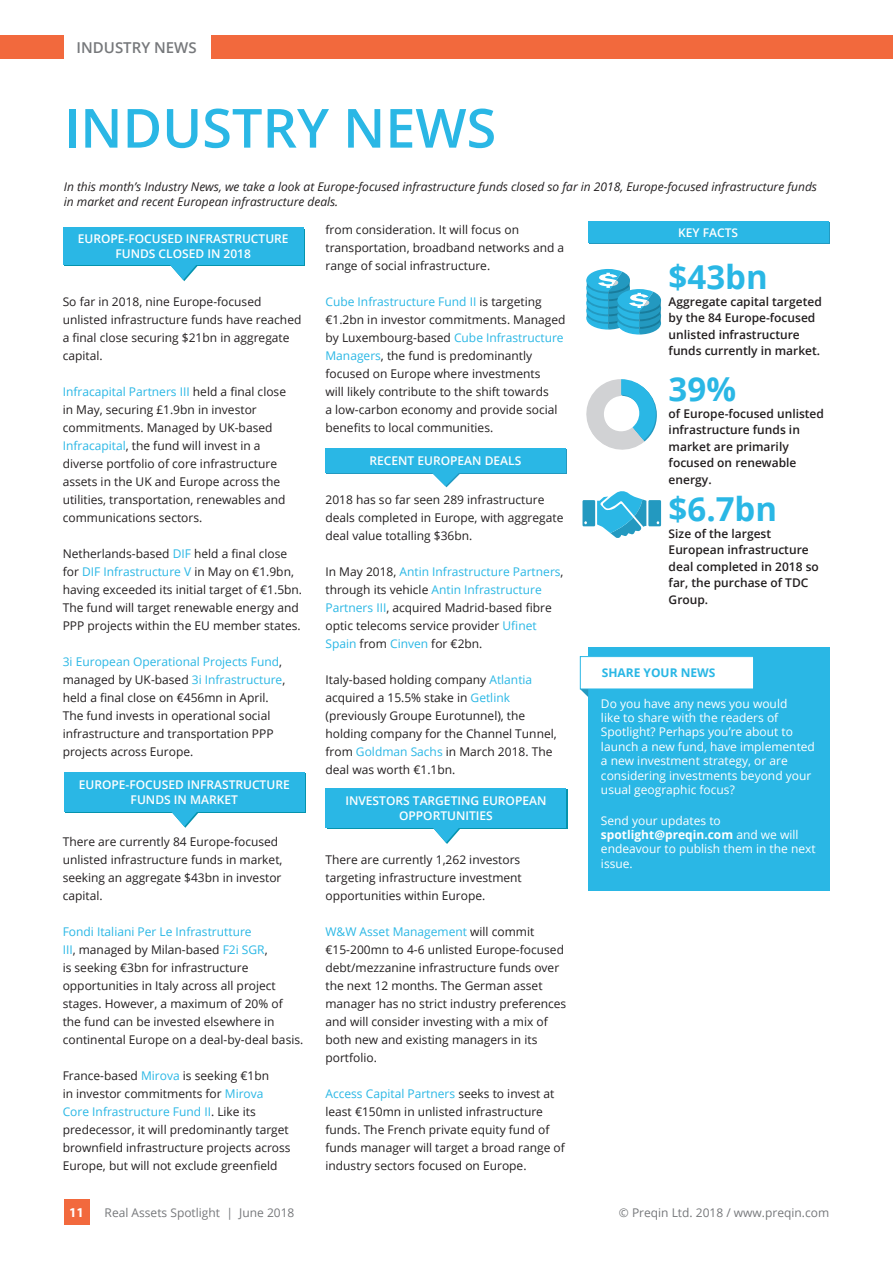
<style>
.page{position:relative;width:893px;height:1263px;background:#fff}
.page>*{position:absolute;margin:0;border:0;box-sizing:border-box;transform-origin:0 0}
.Body_Header_Left{font:600 54px "Open Sans";color:#2ab7e5}
.Body_Text{font:700 33px "Open Sans";color:#2ab7e5}
.t1{font:600 15px "Open Sans";color:#76787b}
.t2{font:700 13.5px "Myriad Pro";color:#fff}
.t3{font:12px/18px "Open Sans";color:#231f20}
.t4{font:12px/14.4px "Open Sans";color:#fff}
.Body_Text-2{font:600 12px/16.5px "Open Sans";color:#231f20}
.t5{font:italic 12px/14.4px "Open Sans";color:#231f20}
.t6{font:600 12px/15px "Open Sans";color:#fff;text-align:center}
.t7{font:12px "Open Sans";color:#76787b}
.t8{font:700 12px "Open Sans";color:#2ab7e5}
.s1{color:#2ab7e5}
.s2{font-weight:700}
</style>
<div class="page">
<div style="left:0;top:35px;width:893px;height:23px;background:#f2693d"></div>
<div style="left:64px;top:32px;width:146px;height:30px;background:#fff"></div>
<div style="left:64px;top:1199px;width:25px;height:26px;background:#f2693d"></div>
<div style="left:588px;top:647px;width:241px;height:244px;background:#2ab7e5"></div>
<div style="left:580px;top:657px;width:173px;height:32px;background:#fff"></div>
<div style="left:580px;top:656px;width:174px;height:33px;border:1px solid #2ab7e5"></div>
<svg style="left:580px;top:689px;width:8px;height:8px"></svg>
<svg style="left:586px;top:269px;width:75px;height:65px"></svg>
<div style="left:64px;top:229px;width:241px;height:37px;background:#0593ad"></div>
<div style="left:63px;top:227px;width:241px;height:38px;background:#2ab7e5"></div>
<svg style="left:170px;top:265px;width:28px;height:16px"></svg>
<div style="left:326px;top:450px;width:241px;height:24px;background:#2399c0"></div>
<div style="left:325px;top:449px;width:241px;height:24px;background:#2ab7e5"></div>
<svg style="left:432px;top:473px;width:28px;height:14px"></svg>
<div style="left:327px;top:789px;width:240px;height:40px;background:#0593ad"></div>
<div style="left:325px;top:788px;width:241px;height:40px;background:#2ab7e5"></div>
<svg style="left:433px;top:828px;width:27px;height:16px"></svg>
<div style="left:589px;top:223px;width:241px;height:21px;background:#2399c0"></div>
<div style="left:588px;top:222px;width:241px;height:21px;background:#2ab7e5"></div>
<svg style="left:582px;top:491px;width:79px;height:47px"></svg>
<div style="left:65px;top:773px;width:241px;height:40px;background:#2ab7e5"></div>
<div style="left:64px;top:772px;width:241px;height:39px;background:#2ab7e5"></div>
<svg style="left:166px;top:812px;width:37px;height:16px"></svg>
<svg style="left:586px;top:379px;width:71px;height:71px"></svg>
<p class="t1" style="left:77px;top:37px;width:122px">INDUSTRY NEWS</p>
<p class="Body_Header_Left" style="left:64px;top:91px;width:434px">INDUSTRY NEWS</p>
<p class="t5" style="left:64px;top:179px;width:755px">In this month’s Industry News, we take a look at Europe-focused infrastructure funds closed so far in 2018, Europe-focused infrastructure funds in market and recent European infrastructure deals.</p>
<p class="t6" style="left:78px;top:231px;width:212px">EUROPE-FOCUSED INFRASTRUCTURE<br>FUNDS CLOSED IN 2018</p>
<p class="t3" style="left:63px;top:292px;width:240px">So far in 2018, nine Europe-focused unlisted infrastructure funds have reached a final close securing $21bn in aggregate capital.</p>
<p class="t3" style="left:63px;top:382px;width:225px"><span class="s1">Infracapital Partners III</span> held a final close in May, securing £1.9bn in investor commitments. Managed by UK-based <span class="s1">Infracapital</span>, the fund will invest in a diverse portfolio of core infrastructure assets in the UK and Europe across the utilities, transportation, renewables and communications sectors.</p>
<p class="t3" style="left:63px;top:544px;width:241px">Netherlands-based <span class="s1">DIF</span> held a final close for <span class="s1">DIF Infrastructure V</span> in May on €1.9bn, having exceeded its initial target of €1.5bn.<br>The fund will target renewable energy and PPP projects within the EU member states.</p>
<p class="t3" style="left:63px;top:652px;width:224px"><span class="s1">3i European Operational Projects Fund</span>, managed by UK-based <span class="s1">3i Infrastructure</span>, held a final close on €456mn in April.<br>The fund invests in operational social infrastructure and transportation PPP projects across Europe.</p>
<p class="t6" style="left:79px;top:777px;width:212px">EUROPE-FOCUSED INFRASTRUCTURE<br>FUNDS IN MARKET</p>
<p class="t3" style="left:63px;top:832px;width:221px">There are currently 84 Europe-focused unlisted infrastructure funds in market, seeking an aggregate $43bn in investor capital.</p>
<p class="t3" style="left:63px;top:922px;width:242px"><span class="s1">Fondi Italiani Per Le Infrastrutture<br>III</span>, managed by Milan-based <span class="s1">F2i SGR</span>,<br>is seeking €3bn for infrastructure opportunities in Italy across all project stages. However, a maximum of 20% of the fund can be invested elsewhere in continental Europe on a deal-by-deal basis.</p>
<p class="t3" style="left:63px;top:1066px;width:229px">France-based <span class="s1">Mirova</span> is seeking €1bn<br>in investor commitments for <span class="s1">Mirova Core Infrastructure Fund II</span>. Like its predecessor, it will predominantly target brownfield infrastructure projects across Europe, but will not exclude greenfield</p>
<p class="t3" style="left:325px;top:220px;width:240px">from consideration. It will focus on transportation, broadband networks and a range of social infrastructure.</p>
<p class="t3" style="left:325px;top:292px;width:242px"><span class="s1">Cube Infrastructure Fund II</span> is targeting €1.2bn in investor commitments. Managed by Luxembourg-based <span class="s1">Cube Infrastructure Managers</span>, the fund is predominantly focused on Europe where investments<br>will likely contribute to the shift towards<br>a low-carbon economy and provide social benefits to local communities.</p>
<p class="t6" style="left:370px;top:453px;width:153px">RECENT EUROPEAN DEALS</p>
<p class="t3" style="left:325px;top:490px;width:239px">2018 has so far seen 289 infrastructure deals completed in Europe, with aggregate deal value totalling $36bn.</p>
<p class="t3" style="left:325px;top:562px;width:240px">In May 2018, <span class="s1">Antin Infrastructure Partners</span>, through its vehicle <span class="s1">Antin Infrastructure Partners III</span>, acquired Madrid-based fibre optic telecoms service provider <span class="s1">Ufinet Spain</span> from <span class="s1">Cinven</span> for €2bn.</p>
<p class="t3" style="left:325px;top:670px;width:233px">Italy-based holding company <span class="s1">Atlantia </span>acquired a 15.5% stake in <span class="s1">Getlink </span>(previously Groupe Eurotunnel), the holding company for the Channel Tunnel, from <span class="s1">Goldman Sachs</span> in March 2018. The deal was worth €1.1bn.</p>
<p class="t6" style="left:345px;top:793px;width:203px">INVESTORS TARGETING EUROPEAN<br>OPPORTUNITIES</p>
<p class="t3" style="left:325px;top:850px;width:198px">There are currently 1,262 investors targeting infrastructure investment opportunities within Europe.</p>
<p class="t3" style="left:325px;top:922px;width:242px"><span class="s1">W&amp;W Asset Management</span> will commit €15-200mn to 4-6 unlisted Europe-focused debt/mezzanine infrastructure funds over the next 12 months. The German asset manager has no strict industry preferences and will consider investing with a mix of both new and existing managers in its portfolio.</p>
<p class="t3" style="left:325px;top:1084px;width:241px"><span class="s1">Access Capital Partners</span> seeks to invest at least €150mn in unlisted infrastructure funds. The French private equity fund of funds manager will target a broad range of industry sectors focused on Europe.</p>
<p class="t6" style="left:678px;top:225px;width:61px">KEY FACTS</p>
<p class="Body_Text" style="left:669px;top:254px;width:101px">$43bn</p>
<p class="Body_Text-2" style="left:669px;top:293px;width:155px">Aggregate capital targeted by the 84 Europe-focused unlisted infrastructure funds currently in market.</p>
<p class="Body_Text" style="left:669px;top:366px;width:69px">39%</p>
<p class="Body_Text-2" style="left:669px;top:405px;width:157px">of Europe-focused unlisted infrastructure funds in market are primarily focused on renewable energy.</p>
<p class="Body_Text" style="left:669px;top:486px;width:110px">$6.7bn</p>
<p class="Body_Text-2" style="left:669px;top:525px;width:152px">Size of the largest<br>European infrastructure deal completed in 2018 so far, the purchase of TDC<br>Group.</p>
<p class="t8" style="left:602px;top:664px;width:115px">SHARE YOUR NEWS</p>
<p class="t4" style="left:601px;top:696px;width:216px">Do you have any news you would<br>like to share with the readers of<br>Spotlight? Perhaps you’re about to launch a new fund, have implemented a new investment strategy, or are considering investments beyond your usual geographic focus?</p>
<p class="t4" style="left:601px;top:813px;width:121px">Send your updates to</p>
<p class="t4" style="left:601px;top:827px;width:216px"><span class="s2">spotlight@preqin.com</span> and we will endeavour to publish them in the next issue.</p>
<p class="t2" style="left:69px;top:1204px;width:16px">11</p>
<p class="t7" style="left:105px;top:1204px;width:191px">Real Assets Spotlight | June 2018</p>
<p class="t7" style="left:619px;top:1204px;width:212px">© Preqin Ltd. 2018 / www.preqin.com</p>
</div>
